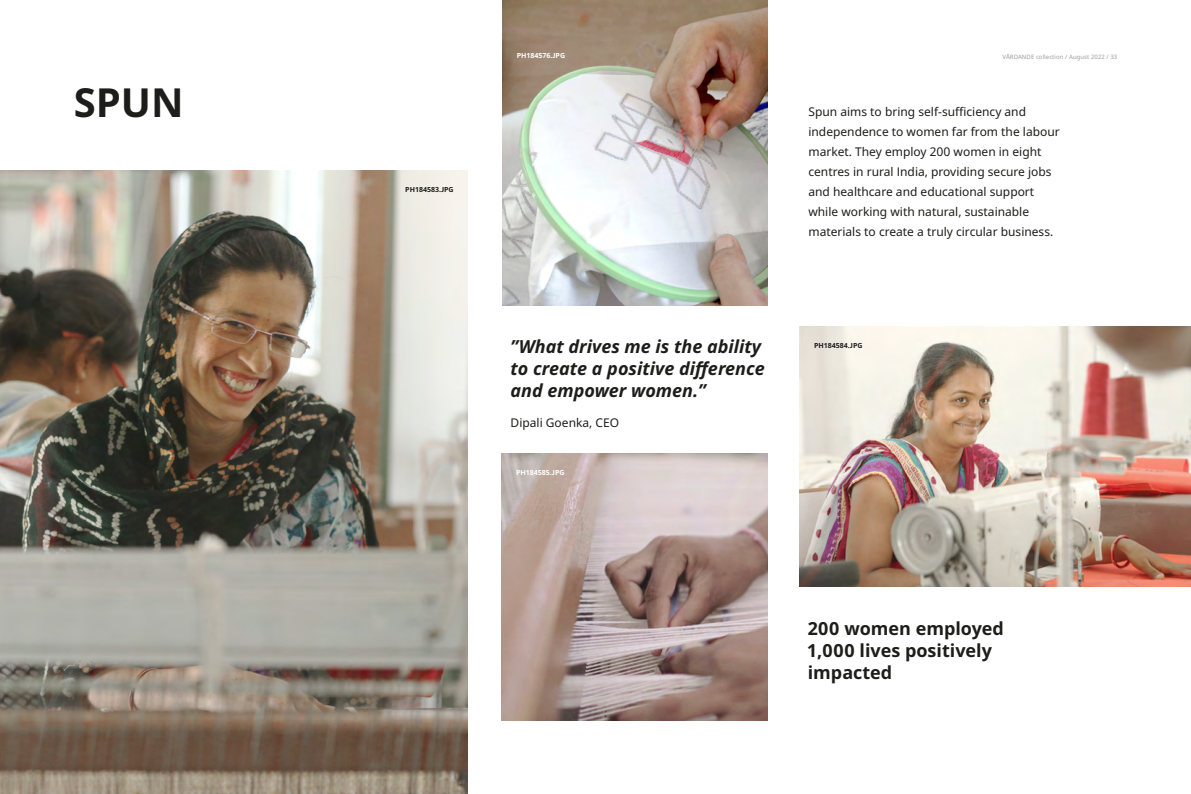
<style>
.page{position:relative;width:1191px;height:794px;background:#fff}
.page>*{position:absolute;margin:0;border:0;box-sizing:border-box;transform-origin:0 0}
.t1{font:700 40px "Noto IKEA Latin";color:#1d1d1b}
.t2{font:italic 700 18px/22px "Noto IKEA Latin";color:#1d1d1b}
.t3{font:700 18px/22px "Noto IKEA Latin";color:#1d1d1b}
.t4{font:12px/20px "Noto IKEA Latin";color:#1d1d1b}
.t5{font:700 7px "Noto IKEA Latin";color:#1d1d1b}
.t6{font:700 7px "Noto IKEA Latin";color:#fff}
.t7{font:6px "Noto IKEA Latin";letter-spacing:.01em;color:#9d9d9c}
</style>
<div class="page">
<img style="left:0;top:170px;width:468px;height:624px">
<img style="left:502px;top:0;width:265px;height:305px">
<img style="left:502px;top:453px;width:265px;height:267px">
<img style="left:800px;top:326px;width:390px;height:261px">
<h1 class="t1" style="left:74px;top:74px;width:111px">SPUN</h1>
<p class="t5" style="left:405px;top:184px;width:50px">PH184583.jpg</p>
<p class="t6" style="left:516px;top:50px;width:50px">PH184576.jpg</p>
<h2 class="t2" style="left:510px;top:335px;width:256px">”What drives me is the ability to create a positive difference and empower women.”</h2>
<p class="t4" style="left:510px;top:412px;width:110px">Dipali Goenka, CEO</p>
<p class="t6" style="left:516px;top:468px;width:50px">PH184585.jpg</p>
<p class="t7" style="left:1002px;top:53px;width:116px">VÅRDANDE collection / August 2022 / 33</p>
<p class="t4" style="left:808px;top:102px;width:253px">Spun aims to bring self-sufficiency and independence to women far from the labour market. They employ 200 women in eight centres in rural India, providing secure jobs and healthcare and educational support while working with natural, sustainable materials to create a truly circular business.</p>
<p class="t5" style="left:814px;top:341px;width:50px">PH184584.jpg</p>
<h2 class="t3" style="left:807px;top:616px;width:198px">200 women employed<br>1,000 lives positively impacted</h2>
</div>
